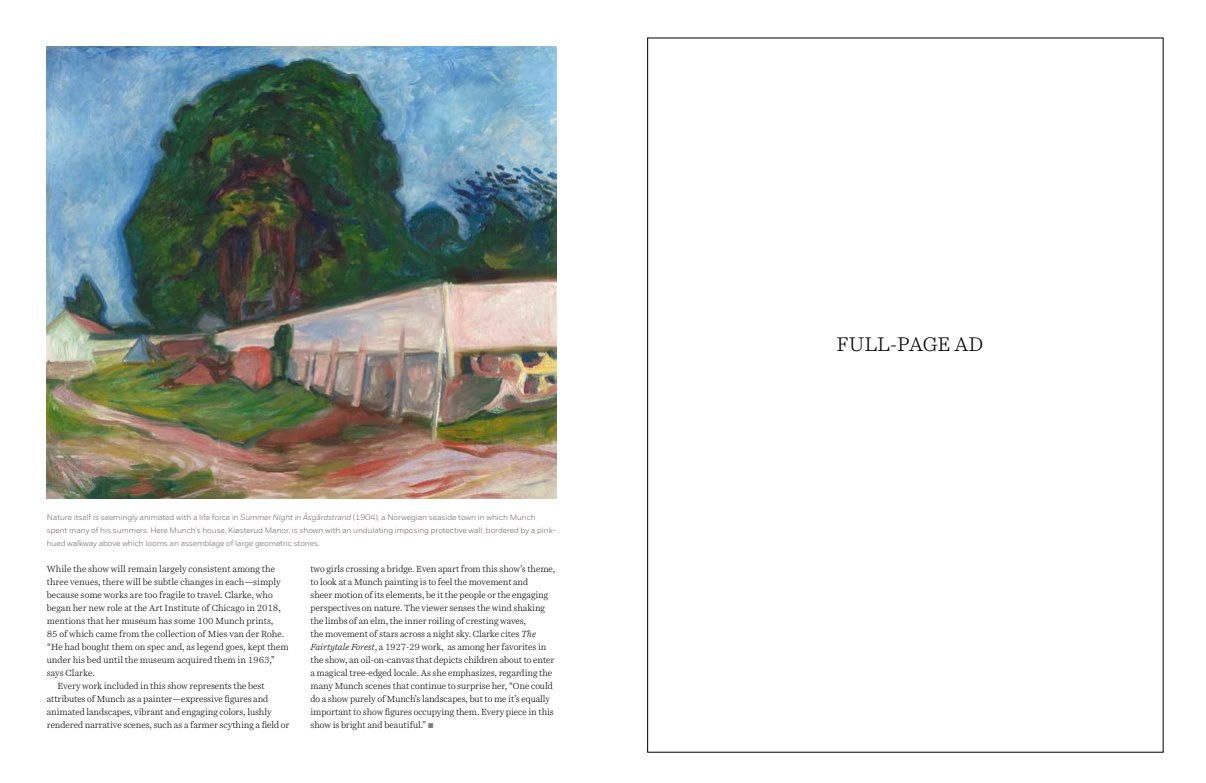
<style>
.page{position:relative;width:1206px;height:783px;background:#fff}
.page>*{position:absolute;margin:0;border:0;box-sizing:border-box;transform-origin:0 0}
.t1{font:300 20px "Harriet Text";color:#000}
.t2{font:300 9px/13px "Harriet Text";letter-spacing:-.005em;color:#000}
.t3{font:300 8px/13px "Fort";letter-spacing:-.01em;color:#685f58}
.s1{font-style:italic}
.s2{color:#867e79}
</style>
<div class="page">
<img style="left:47px;top:47px;width:509px;height:451px">
<p class="t3" style="left:47px;top:511px;width:511px">Nature itself is seemingly animated with a life force in <span class="s1">Summer Night in Åsgårdstrand</span> (1904), a Norwegian seaside town in which Munch spent many of his summers. Here Munch’s house, Kiøsterud Manor, is shown with an undulating imposing protective wall, bordered by a pink&shy;hued walkway above which looms an assemblage of large geometric stones.</p>
<p class="t2" style="left:47px;top:562px;width:230px">While the show will remain largely consistent among the</p>
<p class="t2" style="left:47px;top:575px;width:235px">three venues, there will be subtle changes in each—simply</p>
<p class="t2" style="left:47px;top:588px;width:228px">because some works are too fragile to travel. Clarke, who</p>
<p class="t2" style="left:47px;top:601px;width:236px">began her new role at the Art Institute of Chicago in 2018,</p>
<p class="t2" style="left:47px;top:614px;width:228px">mentions that her museum has some 100 Munch prints,</p>
<p class="t2" style="left:47px;top:627px;width:239px">85 of which came from the collection of Mies van der Rohe.</p>
<p class="t2" style="left:47px;top:640px;width:244px">“He had bought them on spec and, as legend goes, kept them</p>
<p class="t2" style="left:47px;top:653px;width:230px">under his bed until the museum acquired them in 1963,”</p>
<p class="t2" style="left:47px;top:666px;width:50px">says Clarke.</p>
<p class="t2" style="left:58px;top:679px;width:209px">Every work included in this show represents the best</p>
<p class="t2" style="left:47px;top:692px;width:223px">attributes of Munch as a painter—expressive figures and</p>
<p class="t2" style="left:47px;top:705px;width:226px">animated landscapes, vibrant and engaging colors, lushly</p>
<p class="t2" style="left:47px;top:718px;width:244px">rendered narrative scenes, such as a farmer scything a field or</p>
<p class="t2" style="left:310px;top:562px;width:246px">two girls crossing a bridge. Even apart from this show’s theme, to look at a Munch painting is to feel the movement and<br>sheer motion of its elements, be it the people or the engaging perspectives on nature. The viewer senses the wind shaking the limbs of an elm, the inner roiling of cresting waves,<br>the movement of stars across a night sky. Clarke cites <span class="s1">The Fairtytale Forest</span>, a 1927-29 work, as among her favorites in the show, an oil-on-canvas that depicts children about to enter a magical tree-edged locale. As she emphasizes, regarding the many Munch scenes that continue to surprise her, “One could do a show purely of Munch’s landscapes, but to me it’s equally important to show figures occupying them. Every piece in this show is bright and beautiful.” <span class="s2">■</span></p>
<h1 class="t1" style="left:837px;top:330px;width:148px">FULL-PAGE AD</h1>
</div>
